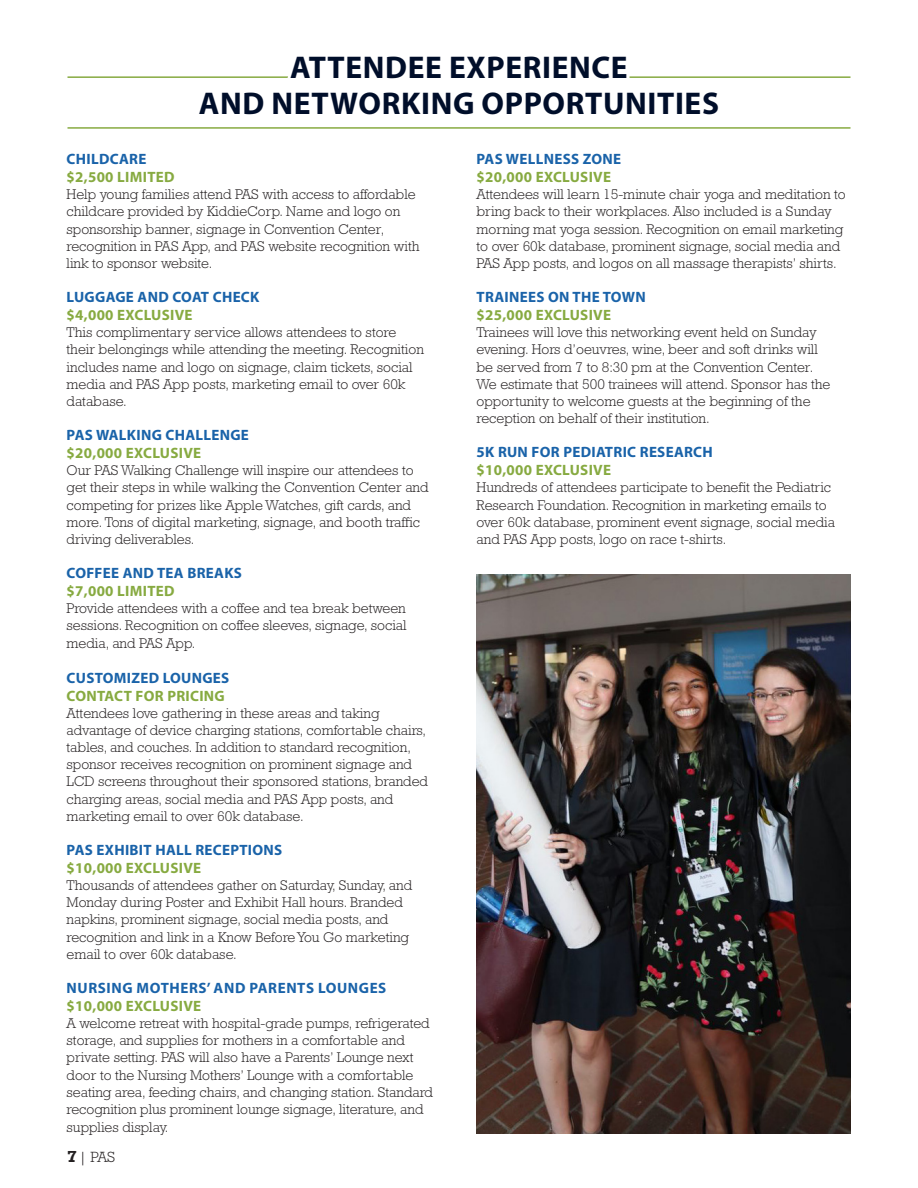
<style>
.page{position:relative;width:918px;height:1188px;background:#fff}
.page>*{position:absolute;margin:0;border:0;box-sizing:border-box;transform-origin:0 0}
._21_Blue_page_header{font:700 31.5px/36px "Myriad Pro";letter-spacing:.02em;color:#000e2a;text-align:center}
._10_Bold_blue_leadin{font:700 15px "Myriad Pro";letter-spacing:.02em;color:#1a63a9}
._10_Bold_green_leadi{font:700 15px "Myriad Pro";letter-spacing:.02em;color:#87aa41}
._10_Bold_blue_leadin-2{font:700 15px "Myriad Pro";letter-spacing:.04em;color:#1a63a9}
.t1{font:300 15px "Rockwell Std";color:#231f20}
._9_5_Body_text{font:300 14.25px/17.1px "Rockwell Std";color:#231f20}
.s1{color:#fff}
.s2{font-family:"Rockwell";font-weight:700}
</style>
<div class="page">
<hr style="left:68px;top:76px;width:782px;height:2px;background:#87aa41">
<hr style="left:68px;top:127px;width:782px;height:2px;background:#87aa41">
<div style="left:290px;top:50px;width:338px;height:31px;background:#fff"></div>
<img style="left:477px;top:574px;width:373px;height:560px">
<p class="_21_Blue_page_header" style="left:199px;top:48px;width:522px"><span class="s1">ATTENDEE EXPERIENCE<br></span>AND NETWORKING OPPORTUNITIES</p>
<p class="_10_Bold_blue_leadin" style="left:67px;top:149px;width:81px">CHILDCARE</p>
<p class="_10_Bold_green_leadi" style="left:67px;top:167px;width:110px">$2,500 LIMITED</p>
<p class="_9_5_Body_text" style="left:67px;top:186px;width:354px">Help young families attend PAS with access to affordable childcare provided by KiddieCorp. Name and logo on sponsorship banner, signage in Convention Center, recognition in PAS App, and PAS website recognition with link to sponsor website.</p>
<p class="_10_Bold_blue_leadin" style="left:67px;top:287px;width:194px">LUGGAGE AND COAT CHECK</p>
<p class="_10_Bold_green_leadi" style="left:67px;top:305px;width:127px">$4,000 EXCLUSIVE</p>
<p class="_9_5_Body_text" style="left:67px;top:324px;width:359px">This complimentary service allows attendees to store their belongings while attending the meeting. Recognition includes name and logo on signage, claim tickets, social media and PAS App posts, marketing email to over 60k database.</p>
<p class="_10_Bold_blue_leadin" style="left:67px;top:425px;width:184px">PAS WALKING CHALLENGE</p>
<p class="_10_Bold_green_leadi" style="left:67px;top:443px;width:136px">$20,000 EXCLUSIVE</p>
<p class="_9_5_Body_text" style="left:67px;top:462px;width:364px">Our PAS Walking Challenge will inspire our attendees to get their steps in while walking the Convention Center and competing for prizes like Apple Watches, gift cards, and more. Tons of digital marketing, signage, and booth traffic driving deliverables.</p>
<p class="_10_Bold_blue_leadin" style="left:67px;top:563px;width:177px">COFFEE AND TEA BREAKS</p>
<p class="_10_Bold_green_leadi" style="left:67px;top:581px;width:110px">$7,000 LIMITED</p>
<p class="_9_5_Body_text" style="left:67px;top:600px;width:342px;line-height:17.5px;text-align:justify">Provide attendees with a coffee and tea break between sessions. Recognition on coffee sleeves, signage, social media, and PAS App.</p>
<p class="_10_Bold_blue_leadin" style="left:67px;top:668px;width:164px">CUSTOMIZED LOUNGES</p>
<p class="_10_Bold_green_leadi" style="left:67px;top:686px;width:160px">CONTACT FOR PRICING</p>
<p class="_9_5_Body_text" style="left:67px;top:705px;width:363px">Attendees love gathering in these areas and taking advantage of device charging stations, comfortable chairs, tables, and couches. In addition to standard recognition, sponsor receives recognition on prominent signage and LCD screens throughout their sponsored stations, branded charging areas, social media and PAS App posts, and marketing email to over 60k database.</p>
<p class="_10_Bold_blue_leadin" style="left:67px;top:840px;width:217px">PAS EXHIBIT HALL RECEPTIONS</p>
<p class="_10_Bold_green_leadi" style="left:67px;top:858px;width:136px">$10,000 EXCLUSIVE</p>
<p class="_9_5_Body_text" style="left:67px;top:877px;width:347px">Thousands of attendees gather on Saturday, Sunday, and Monday during Poster and Exhibit Hall hours. Branded napkins, prominent signage, social media posts, and recognition and link in a Know Before You Go marketing email to over 60k database.</p>
<p class="_10_Bold_blue_leadin-2" style="left:67px;top:978px;width:321px">NURSING MOTHERS’ AND PARENTS LOUNGES</p>
<p class="_10_Bold_green_leadi" style="left:67px;top:996px;width:136px">$10,000 EXCLUSIVE</p>
<p class="_9_5_Body_text" style="left:67px;top:1015px;width:368px">A welcome retreat with hospital-grade pumps, refrigerated storage, and supplies for mothers in a comfortable and private setting. PAS will also have a Parents’ Lounge next door to the Nursing Mothers’ Lounge with a comfortable seating area, feeding chairs, and changing station. Standard recognition plus prominent lounge signage, literature, and supplies display.</p>
<p class="t1" style="left:68px;top:1148px;width:49px"><span class="s2">7</span> | PAS</p>
<p class="_10_Bold_blue_leadin" style="left:477px;top:149px;width:146px">PAS WELLNESS ZONE</p>
<p class="_10_Bold_green_leadi" style="left:477px;top:167px;width:136px">$20,000 EXCLUSIVE</p>
<p class="_9_5_Body_text" style="left:477px;top:186px;width:371px">Attendees will learn 15-minute chair yoga and meditation to bring back to their workplaces. Also included is a Sunday morning mat yoga session. Recognition on email marketing to over 60k database, prominent signage, social media and PAS App posts, and logos on all massage therapists’ shirts.</p>
<p class="_10_Bold_blue_leadin" style="left:477px;top:287px;width:171px">TRAINEES ON THE TOWN</p>
<p class="_10_Bold_green_leadi" style="left:477px;top:305px;width:136px">$25,000 EXCLUSIVE</p>
<p class="_9_5_Body_text" style="left:477px;top:324px;width:355px">Trainees will love this networking event held on Sunday evening. Hors d’oeuvres, wine, beer and soft drinks will be served from 7 to 8:30 pm at the Convention Center.<br>We estimate that 500 trainees will attend. Sponsor has the opportunity to welcome guests at the beginning of the reception on behalf of their institution.</p>
<p class="_10_Bold_blue_leadin" style="left:477px;top:443px;width:238px">5K RUN FOR PEDIATRIC RESEARCH</p>
<p class="_10_Bold_green_leadi" style="left:477px;top:461px;width:136px">$10,000 EXCLUSIVE</p>
<p class="_9_5_Body_text" style="left:477px;top:479px;width:360px">Hundreds of attendees participate to benefit the Pediatric Research Foundation. Recognition in marketing emails to over 60k database, prominent event signage, social media and PAS App posts, logo on race t-shirts.</p>
</div>
